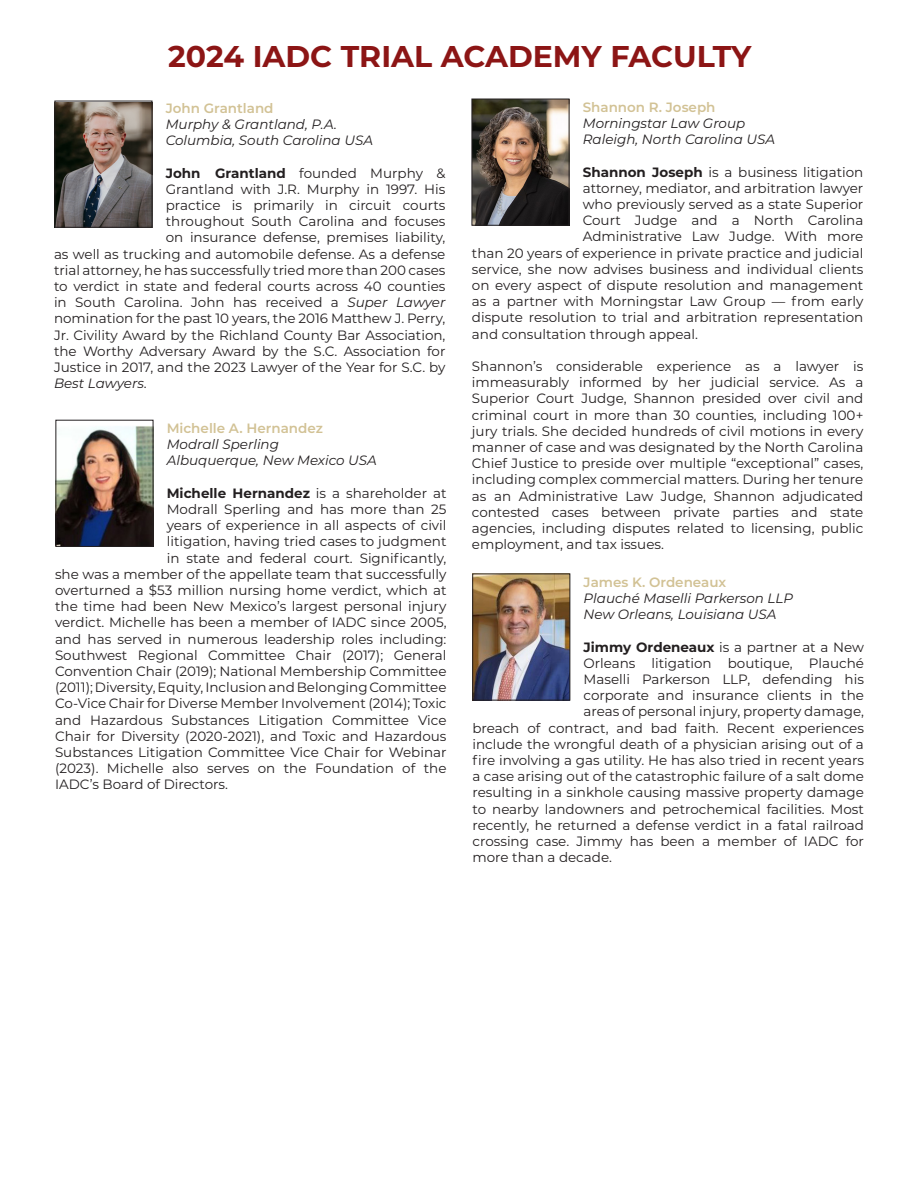
<style>
.page{position:relative;width:918px;height:1188px;background:#fff}
.page>*{position:absolute;margin:0;border:0;box-sizing:border-box;transform-origin:0 0}
.t1{font:700 30px "Montserrat";color:#8c1515}
.t2{font:13.5px/16.2px "Montserrat";color:#231f20;text-align:justify}
.t3{font:italic 13.5px "Montserrat";color:#231f20}
.t4{font:600 13.5px "Montserrat";color:#d2c295}
.t5{font:700 13.5px "Montserrat";color:#231f20}
.s1{font-weight:700}
.s2{font-style:italic}
.s3{font-style:normal}
.s4{font-weight:400}
</style>
<div class="page">
<img style="left:57px;top:103px;width:93px;height:122px">
<div style="left:55px;top:101px;width:97px;height:126px;border:1px solid #231f20"></div>
<img style="left:58px;top:426px;width:93px;height:119px">
<div style="left:56px;top:420px;width:97px;height:127px;border:1px solid #231f20"></div>
<img style="left:474px;top:576px;width:94px;height:122px">
<div style="left:472px;top:574px;width:98px;height:126px;border:1px solid #231f20"></div>
<img style="left:474px;top:101px;width:93px;height:122px">
<div style="left:472px;top:99px;width:97px;height:126px;border:1px solid #231f20"></div>
<p class="t1" style="left:168px;top:34px;width:585px">2024 IADC TRIAL ACADEMY FACULTY</p>
<p class="t4" style="left:166px;top:98px;width:109px">John Grantland</p>
<p class="t3" style="left:166px;top:115px;width:173px">Murphy &amp; Grantland, P.A.</p>
<p class="t3" style="left:166px;top:131px;width:209px">Columbia, South Carolina USA</p>
<p class="t2" style="left:166px;top:164px;width:281px"><span class="s1">John Grantland</span> founded Murphy &amp;</p>
<p class="t2" style="left:166px;top:180px;width:281px">Grantland with J.R. Murphy in 1997. His</p>
<p class="t2" style="left:166px;top:197px;width:281px">practice is primarily in circuit courts</p>
<p class="t2" style="left:166px;top:213px;width:281px">throughout South Carolina and focuses</p>
<p class="t2" style="left:166px;top:229px;width:281px">on insurance defense, premises liability,</p>
<p class="t2" style="left:54px;top:245px;width:393px">as well as trucking and automobile defense. As a defense</p>
<p class="t2" style="left:54px;top:261px;width:393px">trial attorney, he has successfully tried more than 200 cases</p>
<p class="t2" style="left:54px;top:278px;width:393px">to verdict in state and federal courts across 40 counties</p>
<p class="t2" style="left:54px;top:294px;width:393px">in South Carolina. John has received a <span class="s2">Super Lawyer</span></p>
<p class="t2" style="left:54px;top:310px;width:393px">nomination for the past 10 years, the 2016 Matthew J. Perry,</p>
<p class="t2" style="left:54px;top:326px;width:393px">Jr. Civility Award by the Richland County Bar Association,</p>
<p class="t2" style="left:54px;top:342px;width:393px">the Worthy Adversary Award by the S.C. Association for</p>
<p class="t2" style="left:54px;top:359px;width:393px">Justice in 2017, and the 2023 Lawyer of the Year for S.C. by</p>
<p class="t3" style="left:54px;top:374px;width:94px">Best Lawyers<span class="s3">.</span></p>
<p class="t4" style="left:583px;top:98px;width:134px">Shannon R. Joseph</p>
<p class="t3" style="left:583px;top:114px;width:164px">Morningstar Law Group</p>
<p class="t3" style="left:583px;top:130px;width:194px">Raleigh, North Carolina USA</p>
<p class="t2" style="left:583px;top:163px;width:282px"><span class="s1">Shannon Joseph</span> is a business litigation</p>
<p class="t2" style="left:583px;top:180px;width:282px">attorney, mediator, and arbitration lawyer</p>
<p class="t2" style="left:583px;top:196px;width:282px">who previously served as a state Superior</p>
<p class="t2" style="left:583px;top:212px;width:282px">Court Judge and a North Carolina</p>
<p class="t2" style="left:583px;top:228px;width:282px">Administrative Law Judge. With more</p>
<p class="t2" style="left:472px;top:244px;width:393px">than 20 years of experience in private practice and judicial</p>
<p class="t2" style="left:472px;top:261px;width:393px">service, she now advises business and individual clients</p>
<p class="t2" style="left:472px;top:277px;width:393px">on every aspect of dispute resolution and management</p>
<p class="t2" style="left:472px;top:293px;width:393px">as a partner with Morningstar Law Group — from early</p>
<p class="t2" style="left:472px;top:309px;width:393px">dispute resolution to trial and arbitration representation</p>
<p class="t2" style="left:472px;top:325px;width:227px">and consultation through appeal.</p>
<p class="t2" style="left:472px;top:358px;width:393px">Shannon’s considerable experience as a lawyer is immeasurably informed by her judicial service. As a Superior Court Judge, Shannon presided over civil and criminal court in more than 30 counties, including 100+ jury trials. She decided hundreds of civil motions in every manner of case and was designated by the North Carolina Chief Justice to preside over multiple “exceptional” cases, including complex commercial matters. During her tenure as an Administrative Law Judge, Shannon adjudicated contested cases between private parties and state agencies, including disputes related to licensing, public employment, and tax issues.</p>
<p class="t4" style="left:584px;top:572px;width:144px">James K. Ordeneaux</p>
<p class="t3" style="left:584px;top:589px;width:211px">Plauché Maselli Parkerson LLP</p>
<p class="t3" style="left:584px;top:605px;width:195px">New Orleans, Louisiana USA</p>
<p class="t2" style="left:584px;top:638px;width:282px"><span class="s1">Jimmy Ordeneaux</span> is a partner at a New</p>
<p class="t2" style="left:584px;top:654px;width:282px">Orleans litigation boutique, Plauché</p>
<p class="t2" style="left:584px;top:671px;width:282px">Maselli Parkerson LLP, defending his</p>
<p class="t2" style="left:584px;top:687px;width:282px">corporate and insurance clients in the</p>
<p class="t2" style="left:584px;top:703px;width:282px">areas of personal injury, property damage,</p>
<p class="t2" style="left:472px;top:719px;width:393px">breach of contract, and bad faith. Recent experiences</p>
<p class="t2" style="left:472px;top:735px;width:393px">include the wrongful death of a physician arising out of a</p>
<p class="t2" style="left:472px;top:752px;width:393px">fire involving a gas utility. He has also tried in recent years</p>
<p class="t2" style="left:472px;top:768px;width:393px">a case arising out of the catastrophic failure of a salt dome</p>
<p class="t2" style="left:472px;top:784px;width:393px">resulting in a sinkhole causing massive property damage</p>
<p class="t2" style="left:472px;top:800px;width:393px">to nearby landowners and petrochemical facilities. Most</p>
<p class="t2" style="left:472px;top:816px;width:393px">recently, he returned a defense verdict in a fatal railroad</p>
<p class="t2" style="left:472px;top:833px;width:393px">crossing case. Jimmy has been a member of IADC for</p>
<p class="t2" style="left:472px;top:849px;width:141px">more than a decade.</p>
<p class="t4" style="left:167px;top:419px;width:158px">Michelle A. Hernandez</p>
<p class="t3" style="left:167px;top:435px;width:114px">Modrall Sperling</p>
<p class="t3" style="left:167px;top:451px;width:212px">Albuquerque, New Mexico USA</p>
<p class="t5" style="left:167px;top:483px;width:281px">Michelle Hernandez <span class="s4">is a shareholder at</span></p>
<p class="t2" style="left:167px;top:501px;width:281px">Modrall Sperling and has more than 25</p>
<p class="t2" style="left:167px;top:517px;width:281px">years of experience in all aspects of civil</p>
<p class="t2" style="left:167px;top:533px;width:281px">litigation, having tried cases to judgment</p>
<p class="t2" style="left:167px;top:549px;width:281px">in state and federal court. Significantly,</p>
<p class="t2" style="left:55px;top:566px;width:393px">she was a member of the appellate team that successfully</p>
<p class="t2" style="left:55px;top:582px;width:393px">overturned a $53 million nursing home verdict, which at</p>
<p class="t2" style="left:55px;top:598px;width:393px">the time had been New Mexico’s largest personal injury</p>
<p class="t2" style="left:55px;top:614px;width:393px">verdict. Michelle has been a member of IADC since 2005,</p>
<p class="t2" style="left:55px;top:630px;width:393px">and has served in numerous leadership roles including:</p>
<p class="t2" style="left:55px;top:647px;width:393px">Southwest Regional Committee Chair (2017); General</p>
<p class="t2" style="left:55px;top:663px;width:393px">Convention Chair (2019); National Membership Committee</p>
<p class="t2" style="left:55px;top:679px;width:393px">(2011); Diversity, Equity, Inclusion and Belonging Committee</p>
<p class="t2" style="left:55px;top:695px;width:393px">Co-Vice Chair for Diverse Member Involvement (2014); Toxic</p>
<p class="t2" style="left:55px;top:711px;width:393px">and Hazardous Substances Litigation Committee Vice</p>
<p class="t2" style="left:55px;top:728px;width:393px">Chair for Diversity (2020-2021), and Toxic and Hazardous</p>
<p class="t2" style="left:55px;top:744px;width:393px">Substances Litigation Committee Vice Chair for Webinar</p>
<p class="t2" style="left:55px;top:760px;width:393px">(2023). Michelle also serves on the Foundation of the</p>
<p class="t2" style="left:55px;top:776px;width:175px">IADC’s Board of Directors.</p>
</div>
